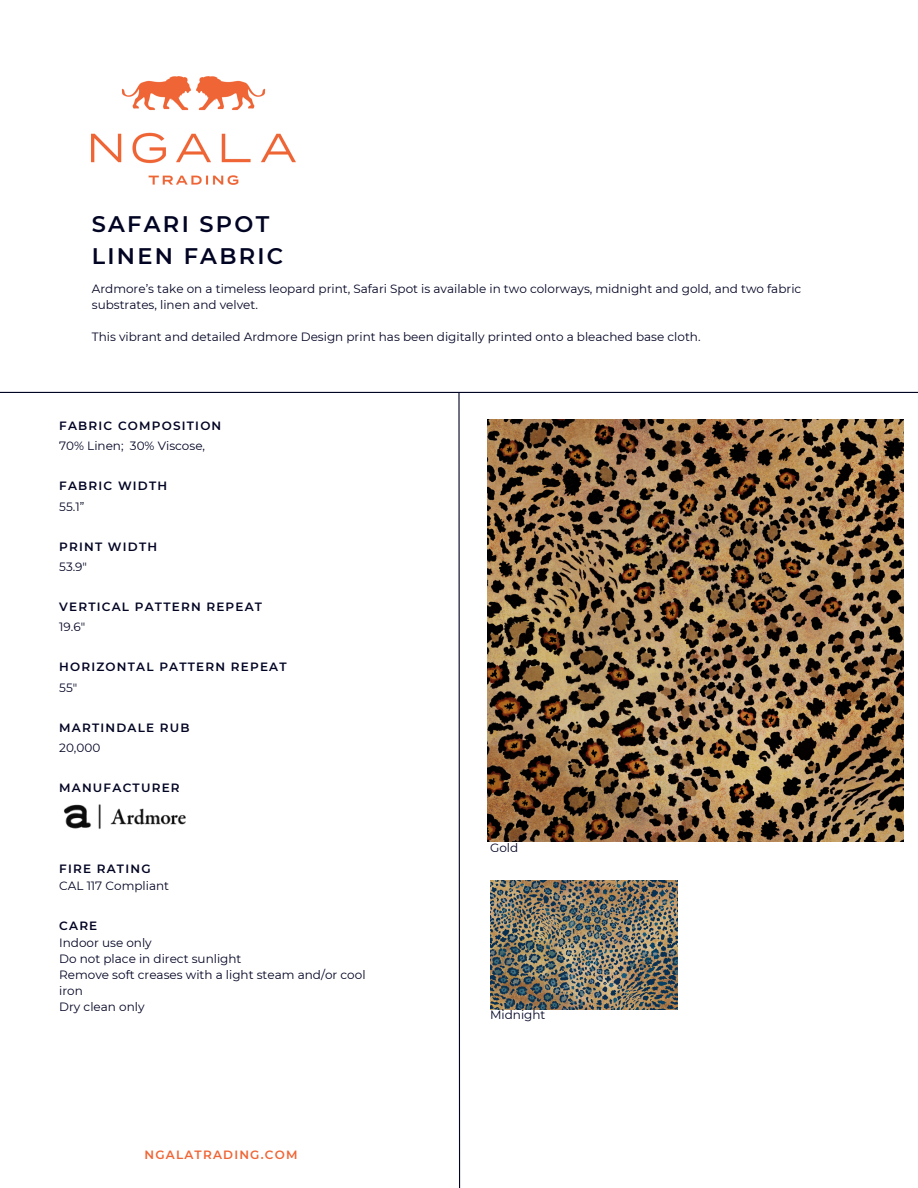
<style>
.page{position:relative;width:918px;height:1188px;background:#fff}
.page>*{position:absolute;margin:0;border:0;box-sizing:border-box;transform-origin:0 0}
.t1{font:600 22.5px/31.5px "Montserrat";letter-spacing:.1em;color:#020423}
.t2{font:12px/16px "Montserrat";color:#020423}
.t3{font:600 12px "Montserrat";letter-spacing:.1em;color:#020423}
.t4{font:600 12px "Montserrat";letter-spacing:.1em;color:#ef6535}
</style>
<div class="page">
<img style="left:92px;top:77px;width:203px;height:108px">
<img style="left:487px;top:420px;width:417px;height:422px">
<svg style="left:458px;top:391px;width:3px;height:797px"></svg>
<hr style="left:0;top:392px;width:918px;height:1px;background:#020423">
<img style="left:63px;top:804px;width:123px;height:25px">
<img style="left:490px;top:880px;width:188px;height:130px">
<h1 class="t1" style="left:92px;top:208px;width:193px">SAFARI SPOT<br>LINEN FABRIC</h1>
<p class="t2" style="left:92px;top:280px;width:711px">Ardmore’s take on a timeless leopard print, Safari Spot is available in two colorways, midnight and gold, and two fabric substrates, linen and velvet.</p>
<p class="t2" style="left:92px;top:328px;width:610px">This vibrant and detailed Ardmore Design print has been digitally printed onto a bleached base cloth.</p>
<p class="t3" style="left:59px;top:418px;width:164px">FABRIC COMPOSITION</p>
<p class="t2" style="left:59px;top:438px;width:147px">70% Linen; 30% Viscose,</p>
<p class="t3" style="left:59px;top:479px;width:110px">FABRIC WIDTH</p>
<p class="t2" style="left:59px;top:498px;width:27px">55.1”</p>
<p class="t3" style="left:59px;top:539px;width:99px">PRINT WIDTH</p>
<p class="t2" style="left:59px;top:559px;width:29px">53.9"</p>
<p class="t3" style="left:59px;top:599px;width:204px">VERTICAL PATTERN REPEAT</p>
<p class="t2" style="left:59px;top:619px;width:27px">19.6"</p>
<p class="t3" style="left:59px;top:660px;width:229px">HORIZONTAL PATTERN REPEAT</p>
<p class="t2" style="left:59px;top:679px;width:20px">55"</p>
<p class="t3" style="left:59px;top:720px;width:132px">MARTINDALE RUB</p>
<p class="t2" style="left:59px;top:740px;width:43px">20,000</p>
<p class="t3" style="left:59px;top:781px;width:122px">MANUFACTURER</p>
<p class="t3" style="left:59px;top:861px;width:93px">FIRE RATING</p>
<p class="t2" style="left:59px;top:877px;width:111px">CAL 117 Compliant</p>
<p class="t3" style="left:59px;top:918px;width:40px">CARE</p>
<p class="t2" style="left:59px;top:934px;width:308px">Indoor use only<br>Do not place in direct sunlight<br>Remove soft creases with a light steam and/or cool iron<br>Dry clean only</p>
<p class="t4" style="left:145px;top:1147px;width:155px">NGALATRADING.COM</p>
<p class="t2" style="left:490px;top:840px;width:30px">Gold</p>
<p class="t2" style="left:490px;top:1007px;width:57px">Midnight</p>
</div>
